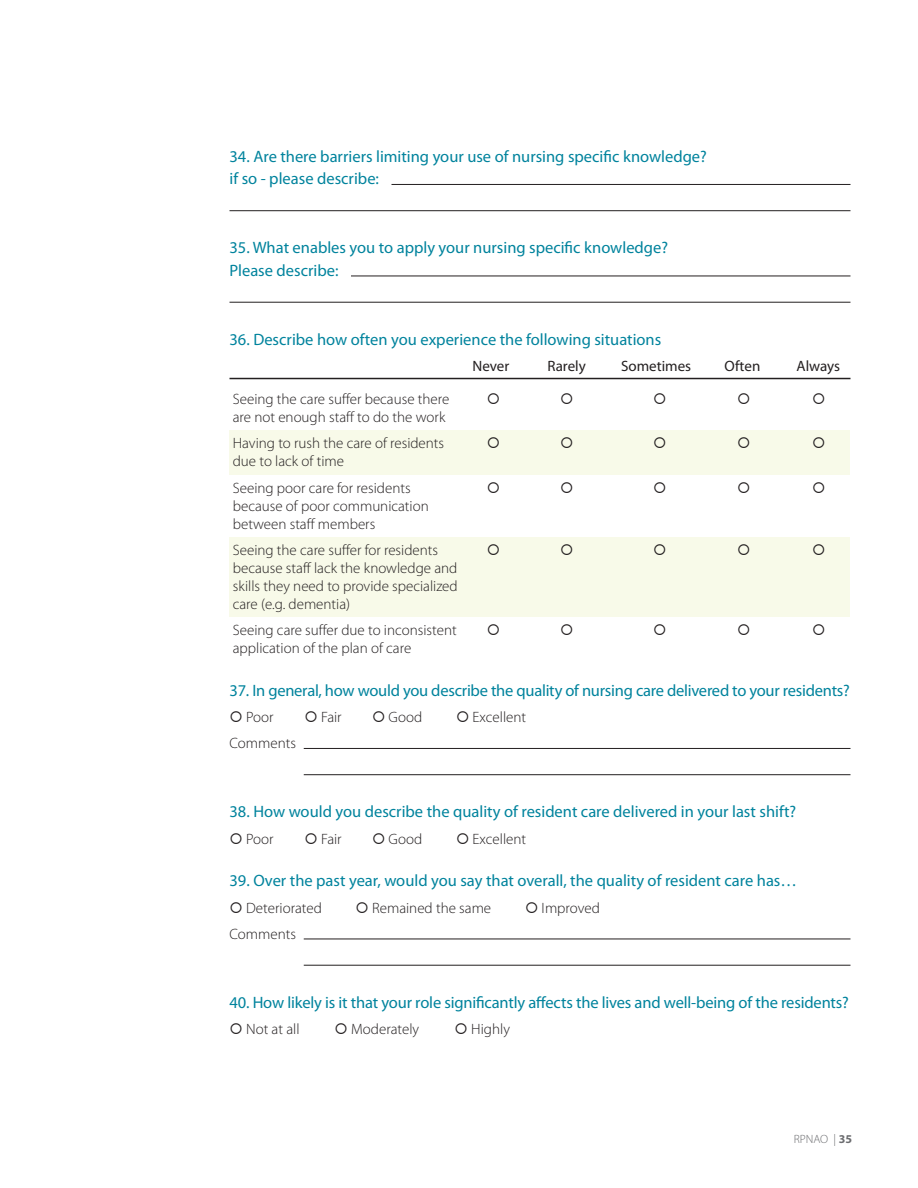
<style>
.page{position:relative;width:918px;height:1188px;background:#fff}
.page>*{position:absolute;margin:0;border:0;box-sizing:border-box;transform-origin:0 0}
.New_-_Heading{font:16.5px/22.5px "Myriad Pro";color:#00839d}
.New_-_Body_Copy{font:300 15px/18px "Myriad Pro";color:#231f20}
.New_-_Body_Copy-2{font:15px "Myriad Pro";color:#231f20}
.t1{font:300 12px "Myriad Pro";color:#6c6d70}
.s1{font-weight:700}
</style>
<div class="page">
<div style="left:230px;top:430px;width:620px;height:45px;background:#f8fae9"></div>
<div style="left:230px;top:537px;width:620px;height:80px;background:#f8fae9"></div>
<hr style="left:392px;top:184px;width:458px;height:1px;background:#231f20">
<hr style="left:230px;top:210px;width:620px;height:1px;background:#231f20">
<hr style="left:351px;top:276px;width:499px;height:1px;background:#231f20">
<hr style="left:230px;top:302px;width:620px;height:1px;background:#231f20">
<hr style="left:230px;top:378px;width:620px;height:1px;background:#231f20">
<hr style="left:304px;top:748px;width:546px;height:1px;background:#231f20">
<hr style="left:304px;top:774px;width:546px;height:1px;background:#231f20">
<hr style="left:304px;top:939px;width:546px;height:1px;background:#231f20">
<hr style="left:304px;top:965px;width:546px;height:1px;background:#231f20">
<p class="New_-_Heading" style="left:230px;top:145px;width:479px">34. Are there barriers limiting your use of nursing specific knowledge? if so - please describe:</p>
<p class="New_-_Heading" style="left:230px;top:237px;width:440px">35. What enables you to apply your nursing specific knowledge?<br>Please describe:</p>
<p class="New_-_Heading" style="left:230px;top:328px;width:433px">36. Describe how often you experience the following situations</p>
<p class="New_-_Body_Copy-2" style="left:472px;top:358px;width:38px">Never</p>
<p class="New_-_Body_Copy-2" style="left:548px;top:358px;width:40px">Rarely</p>
<p class="New_-_Body_Copy-2" style="left:621px;top:358px;width:72px">Sometimes</p>
<p class="New_-_Body_Copy-2" style="left:724px;top:358px;width:37px">Often</p>
<p class="New_-_Body_Copy-2" style="left:796px;top:358px;width:45px">Always</p>
<p class="New_-_Body_Copy" style="left:233px;top:390px;width:218px">Seeing the care suffer because there</p>
<p class="New_-_Body_Copy" style="left:233px;top:408px;width:214px">are not enough staff to do the work</p>
<p class="New_-_Body_Copy" style="left:233px;top:435px;width:213px">Having to rush the care of residents</p>
<p class="New_-_Body_Copy" style="left:233px;top:453px;width:113px">due to lack of time</p>
<p class="New_-_Body_Copy" style="left:233px;top:479px;width:179px">Seeing poor care for residents</p>
<p class="New_-_Body_Copy" style="left:233px;top:497px;width:197px">because of poor communication between staff members</p>
<p class="New_-_Body_Copy" style="left:233px;top:541px;width:207px">Seeing the care suffer for residents</p>
<p class="New_-_Body_Copy" style="left:233px;top:559px;width:226px;text-align:justify">because staff lack the knowledge and skills they need to provide specialized care (e.g. dementia)</p>
<p class="New_-_Body_Copy" style="left:233px;top:621px;width:225px">Seeing care suffer due to inconsistent</p>
<p class="New_-_Body_Copy" style="left:233px;top:639px;width:180px">application of the plan of care</p>
<p class="New_-_Heading" style="left:230px;top:679px;width:622px">37. In general, how would you describe the quality of nursing care delivered to your residents?</p>
<p class="New_-_Body_Copy" style="left:230px;top:708px;width:46px">○ Poor</p>
<p class="New_-_Body_Copy" style="left:304px;top:708px;width:39px">○ Fair</p>
<p class="New_-_Body_Copy" style="left:372px;top:708px;width:52px">○ Good</p>
<p class="New_-_Body_Copy" style="left:456px;top:708px;width:72px">○ Excellent</p>
<p class="New_-_Body_Copy" style="left:230px;top:735px;width:68px">Comments</p>
<p class="New_-_Heading" style="left:230px;top:801px;width:568px">38. How would you describe the quality of resident care delivered in your last shift?</p>
<p class="New_-_Body_Copy" style="left:230px;top:830px;width:46px">○ Poor</p>
<p class="New_-_Body_Copy" style="left:304px;top:830px;width:39px">○ Fair</p>
<p class="New_-_Body_Copy" style="left:372px;top:830px;width:52px">○ Good</p>
<p class="New_-_Body_Copy" style="left:456px;top:830px;width:72px">○ Excellent</p>
<p class="New_-_Heading" style="left:230px;top:870px;width:569px">39. Over the past year, would you say that overall, the quality of resident care has…</p>
<p class="New_-_Body_Copy" style="left:230px;top:899px;width:94px">○ Deteriorated</p>
<p class="New_-_Body_Copy" style="left:356px;top:899px;width:137px">○ Remained the same</p>
<p class="New_-_Body_Copy" style="left:525px;top:899px;width:76px">○ Improved</p>
<p class="New_-_Body_Copy" style="left:230px;top:925px;width:68px">Comments</p>
<p class="New_-_Heading" style="left:230px;top:991px;width:621px">40. How likely is it that your role significantly affects the lives and well-being of the residents?</p>
<p class="New_-_Body_Copy" style="left:230px;top:1020px;width:72px">○ Not at all</p>
<p class="New_-_Body_Copy" style="left:334px;top:1020px;width:86px">○ Moderately</p>
<p class="New_-_Body_Copy" style="left:454px;top:1020px;width:57px">○ Highly</p>
<p class="t1" style="left:794px;top:1132px;width:60px">RPNAO | <span class="s1">35</span></p>
</div>
